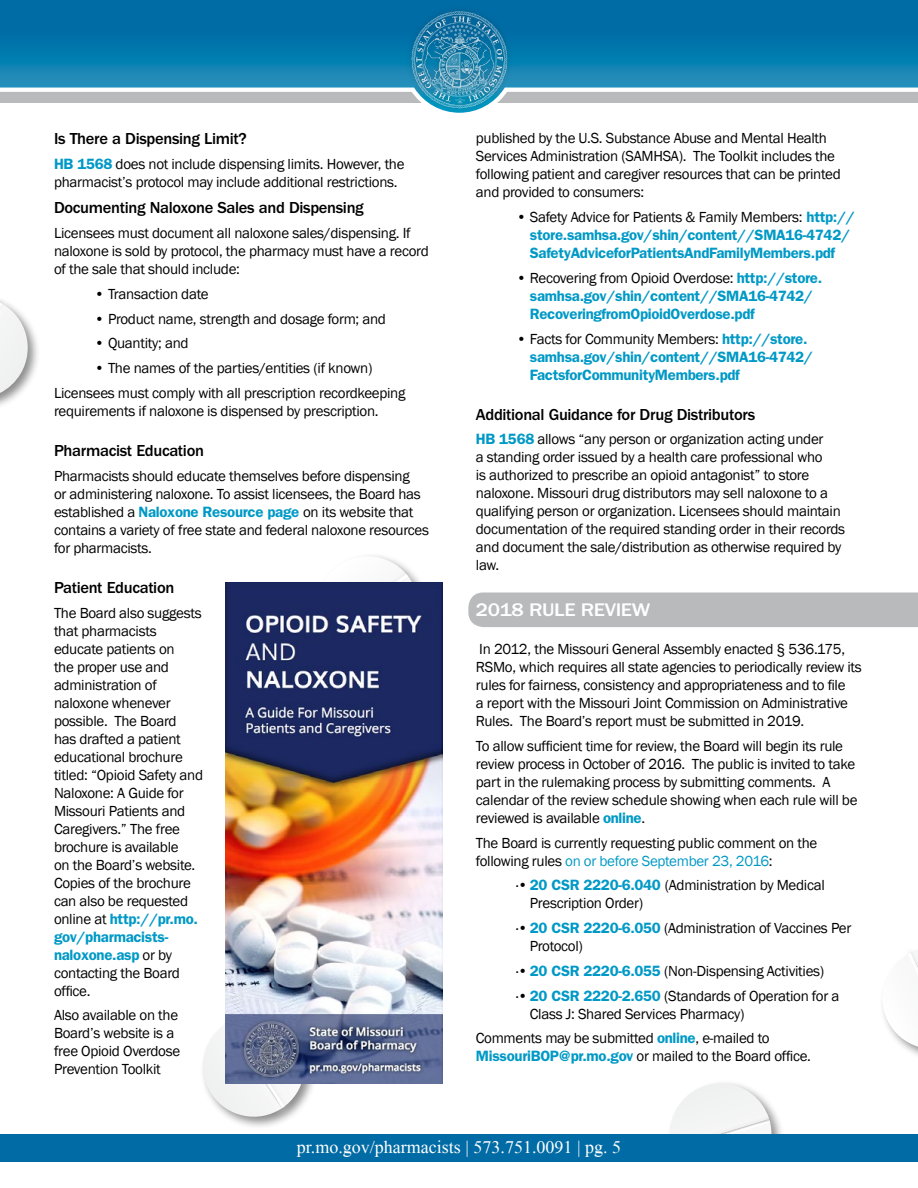
<style>
.page{position:relative;width:918px;height:1188px;background:#fff}
.page>*{position:absolute;margin:0;border:0;box-sizing:border-box;transform-origin:0 0}
.t1{font:500 18.9px "ITC Franklin Gothic Std";letter-spacing:-.02em;color:#fff;scale:1.11 1}
.t2{font:18px "Mongolian Baiti";color:#fff}
.t3{font:500 16.5px "ITC Franklin Gothic Std";letter-spacing:-.02em;color:#000}
.t4{font:15px/18px "Franklin Gothic";letter-spacing:-.02em;color:#000}
.t5{font:600 15px/18px "ITC Franklin Gothic Std";letter-spacing:-.02em;color:#0099c6}
.s1{font-family:"ITC Franklin Gothic Std";font-weight:600;color:#0099c6}
.s2{font-family:"Franklin Gothic";font-weight:400;color:#000}
.s3{color:#0099c6}
</style>
<div class="page">
<svg style="left:670px;top:1083px;width:112px;height:51px"></svg>
<svg style="left:0;top:0;width:918px;height:103px;background:#2584b1"></svg>
<div style="left:403px;top:2px;width:112px;height:113px;background:#000;opacity:.33"></div>
<img style="left:410px;top:10px;width:99px;height:99px">
<div style="left:0;top:1134px;width:918px;height:27px;background:#006ba5"></div>
<div style="left:199px;top:1011px;width:119px;height:119px;background:#000;opacity:.45"></div>
<svg style="left:199px;top:1008px;width:113px;height:116px"></svg>
<svg style="left:373px;top:556px;width:47px;height:26px"></svg>
<img style="left:226px;top:582px;width:216px;height:502px">
<div style="left:468px;top:592px;width:450px;height:35px;background:#b8babc"></div>
<div style="left:0;top:293px;width:41px;height:119px;background:#000;opacity:.45"></div>
<svg style="left:0;top:293px;width:35px;height:114px"></svg>
<svg style="left:882px;top:952px;width:36px;height:103px"></svg>
<p class="t3" style="left:54px;top:129px;width:194px">Is There a Dispensing Limit?</p>
<p class="t4" style="left:54px;top:155px;width:352px"><span class="s1">HB 1568</span> does not include dispensing limits. However, the pharmacist’s protocol may include additional restrictions.</p>
<p class="t3" style="left:54px;top:199px;width:311px">Documenting Naloxone Sales and Dispensing</p>
<p class="t4" style="left:54px;top:225px;width:376px">Licensees must document all naloxone sales/dispensing. If naloxone is sold by protocol, the pharmacy must have a record of the sale that should include:</p>
<p class="t4" style="left:94px;top:285px;width:116px">• Transaction date</p>
<p class="t4" style="left:95px;top:310px;width:293px">• Product name, strength and dosage form; and</p>
<p class="t4" style="left:95px;top:335px;width:96px">• Quantity; and</p>
<p class="t4" style="left:54px;top:356px;width:353px;line-height:24.8px;text-align:center">• The names of the parties/entities (if known)<br>Licensees must comply with all prescription recordkeeping</p>
<p class="t4" style="left:54px;top:402px;width:326px">requirements if naloxone is dispensed by prescription.</p>
<p class="t3" style="left:54px;top:441px;width:152px">Pharmacist Education</p>
<p class="t4" style="left:54px;top:467px;width:377px">Pharmacists should educate themselves before dispensing<br>or administering naloxone. To assist licensees, the Board has established a <span class="s1">Naloxone Resource page</span> on its website that contains a variety of free state and federal naloxone resources for pharmacists.</p>
<p class="t3" style="left:54px;top:578px;width:122px">Patient Education</p>
<p class="t4" style="left:54px;top:604px;width:151px">The Board also suggests that pharmacists educate patients on<br>the proper use and administration of naloxone whenever possible. The Board<br>has drafted a patient educational brochure titled: “Opioid Safety and<br>Naloxone: A Guide for<br>Missouri Patients and<br>Caregivers.” The free brochure is available<br>on the Board’s website.<br>Copies of the brochure can also be requested</p>
<p class="t5" style="left:54px;top:909px;width:145px"><span class="s2">online at</span> http://pr.mo. gov/pharmacists&shy;naloxone.asp <span class="s2">or by</span></p>
<p class="t4" style="left:54px;top:964px;width:127px">contacting the Board office.</p>
<p class="t4" style="left:54px;top:1007px;width:128px">Also available on the<br>Board’s website is a free Opioid Overdose<br>Prevention Toolkit</p>
<p class="t4" style="left:476px;top:130px;width:366px">published by the U.S. Substance Abuse and Mental Health Services Administration (SAMHSA). The Toolkit includes the following patient and caregiver resources that can be printed and provided to consumers:</p>
<p class="t4" style="left:516px;top:208px;width:340px">• Safety Advice for Patients &amp; Family Members: <span class="s1">http://</span></p>
<p class="t5" style="left:530px;top:226px;width:322px">store.samhsa.gov/shin/content//SMA16-4742/<br>SafetyAdviceforPatientsAndFamilyMembers.pdf</p>
<p class="t4" style="left:516px;top:269px;width:307px">• Recovering from Opioid Overdose: <span class="s1">http://store.</span></p>
<p class="t5" style="left:530px;top:287px;width:284px">samhsa.gov/shin/content//SMA16-4742/<br>RecoveringfromOpioidOverdose.pdf</p>
<p class="t4" style="left:516px;top:330px;width:293px">• Facts for Community Members: <span class="s1">http://store.</span></p>
<p class="t5" style="left:530px;top:347px;width:284px">samhsa.gov/shin/content//SMA16-4742/<br>FactsforCommunityMembers.pdf</p>
<p class="t3" style="left:476px;top:405px;width:281px">Additional Guidance for Drug Distributors</p>
<p class="t4" style="left:476px;top:431px;width:371px"><span class="s1">HB 1568</span> allows “any person or organization acting under<br>a standing order issued by a health care professional who<br>is authorized to prescribe an opioid antagonist” to store naloxone. Missouri drug distributors may sell naloxone to a qualifying person or organization. Licensees should maintain documentation of the required standing order in their records and document the sale/distribution as otherwise required by law.</p>
<p class="t1" style="left:476px;top:599px;width:159px">2018 RULE REVIEW</p>
<p class="t4" style="left:476px;top:640px;width:388px">In 2012, the Missouri General Assembly enacted § 536.175, RSMo, which requires all state agencies to periodically review its rules for fairness, consistency and appropriateness and to file<br>a report with the Missouri Joint Commission on Administrative Rules. The Board’s report must be submitted in 2019.</p>
<p class="t4" style="left:476px;top:737px;width:383px">To allow sufficient time for review, the Board will begin its rule review process in October of 2016. The public is invited to take part in the rulemaking process by submitting comments. A calendar of the review schedule showing when each rule will be reviewed is available <span class="s1">online</span>.</p>
<p class="t4" style="left:476px;top:834px;width:343px">The Board is currently requesting public comment on the following rules <span class="s3">on or before September 23, 2016</span>:</p>
<p class="t4" style="left:530px;top:877px;width:296px;text-indent:-14px">·• <span class="s1">20 CSR 2220-6.040</span> (Administration by Medical<br>Prescription Order)</p>
<p class="t4" style="left:530px;top:919px;width:323px;text-indent:-14px">·• <span class="s1">20 CSR 2220-6.050</span> (Administration of Vaccines Per<br>Protocol)</p>
<p class="t4" style="left:516px;top:959px;width:325px;line-height:24.8px">·• <span class="s1">20 CSR 2220-6.055</span> (Non-Dispensing Activities)<br>·• <span class="s1">20 CSR 2220-2.650</span> (Standards of Operation for a</p>
<p class="t4" style="left:476px;top:1002px;width:295px;line-height:24.8px;text-indent:54px">Class J: Shared Services Pharmacy)<br>Comments may be submitted <span class="s1">online</span>, e-mailed to</p>
<p class="t4" style="left:476px;top:1048px;width:337px"><span class="s1">MissouriBOP@pr.mo.gov</span> or mailed to the Board office.</p>
<p class="t2" style="left:297px;top:1137px;width:326px">pr.mo.gov/pharmacists | 573.751.0091 | pg. 5</p>
</div>
